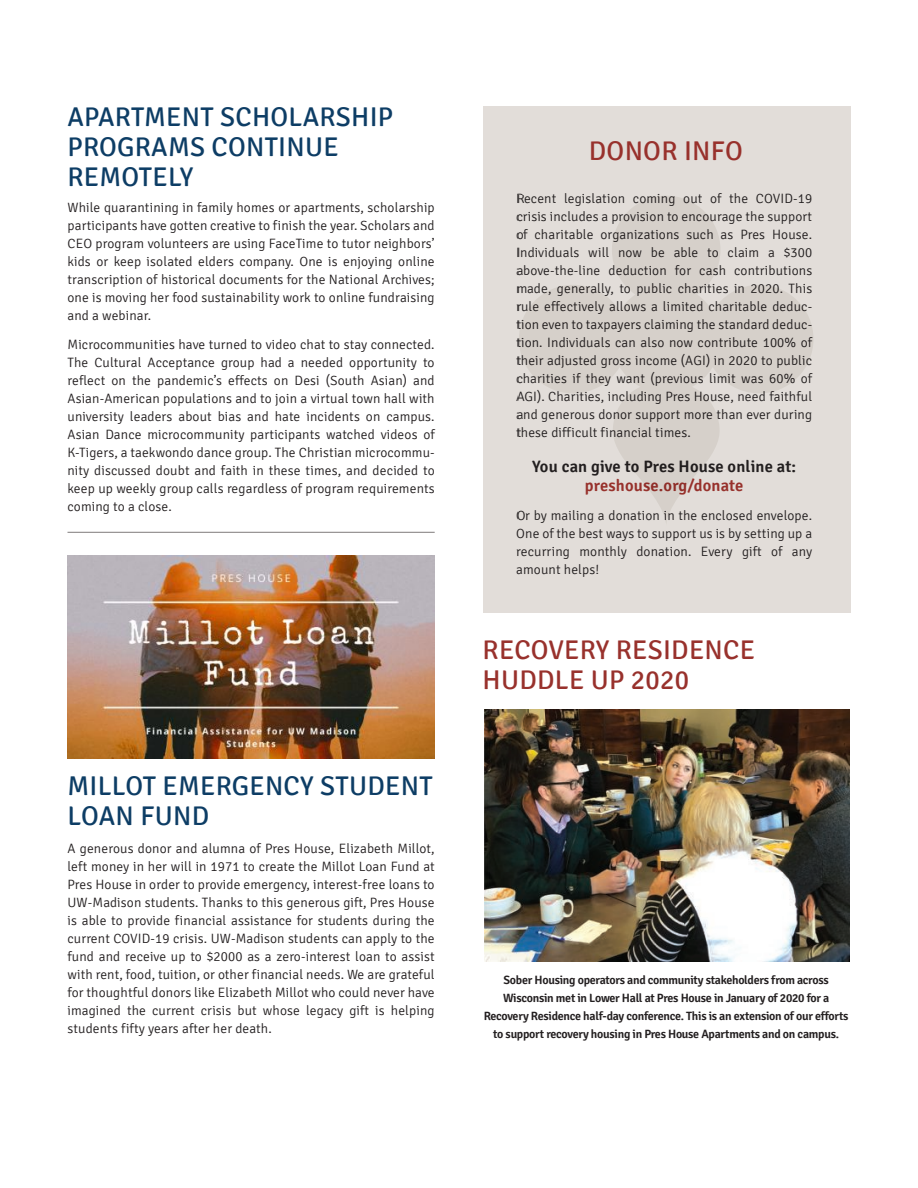
<style>
.page{position:relative;width:918px;height:1188px;background:#fff}
.page>*{position:absolute;margin:0;border:0;box-sizing:border-box;transform-origin:0 0}
.t1{font:27px/30px "Signika";letter-spacing:.01em;color:#0d3d65}
.t2{font:27px/30px "Signika";letter-spacing:.01em;color:#98312c}
.t3{font:600 16.5px "Signika";letter-spacing:.01em;color:#231f20}
.t4{font:600 16.5px "Signika";letter-spacing:.01em;color:#98312c}
.t5{font:300 13.5px/18px "Signika";letter-spacing:.01em;color:#231f20;text-align:justify}
.t6{font:600 12px/18px "Signika";letter-spacing:-.02em;color:#231f20;text-align:center}
</style>
<div class="page">
<div style="left:483px;top:106px;width:367px;height:507px;background:#e2ddd9"></div>
<hr style="left:68px;top:532px;width:367px;height:1px;background:#7e7b7b">
<img style="left:68px;top:555px;width:367px;height:203px">
<svg style="left:519px;top:196px;width:294px;height:326px"></svg>
<img style="left:485px;top:710px;width:364px;height:251px">
<h1 class="t1" style="left:68px;top:103px;width:327px">APARTMENT SCHOLARSHIP<br>PROGRAMS CONTINUE<br>REMOTELY</h1>
<p class="t5" style="left:68px;top:199px;width:369px">While quarantining in family homes or apartments, scholarship participants have gotten creative to finish the year. Scholars and CEO program volunteers are using FaceTime to tutor neighbors’ kids or keep isolated elders company. One is enjoying online transcription of historical documents for the National Archives; one is moving her food sustainability work to online fundraising and a webinar.</p>
<p class="t5" style="left:68px;top:335px;width:369px">Microcommunities have turned to video chat to stay connected.<br>The Cultural Acceptance group had a needed opportunity to reflect on the pandemic’s effects on Desi (South Asian) and Asian-American populations and to join a virtual town hall with university leaders about bias and hate incidents on campus.<br>Asian Dance microcommunity participants watched videos of K-Tigers, a taekwondo dance group. The Christian microcommu&shy;nity discussed doubt and faith in these times, and decided to keep up weekly group calls regardless of program requirements coming to a close.</p>
<h1 class="t1" style="left:68px;top:772px;width:367px">MILLOT EMERGENCY STUDENT<br>LOAN FUND</h1>
<p class="t5" style="left:67px;top:840px;width:369px">A generous donor and alumna of Pres House, Elizabeth Millot, left money in her will in 1971 to create the Millot Loan Fund at Pres House in order to provide emergency, interest-free loans to UW-Madison students. Thanks to this generous gift, Pres House is able to provide financial assistance for students during the current COVID-19 crisis. UW-Madison students can apply to the fund and receive up to $2000 as a zero-interest loan to assist with rent, food, tuition, or other financial needs. We are grateful for thoughtful donors like Elizabeth Millot who could never have imagined the current crisis but whose legacy gift is helping students fifty years after her death.</p>
<h1 class="t2" style="left:589px;top:136px;width:156px">DONOR INFO</h1>
<p class="t5" style="left:516px;top:190px;width:297px">Recent legislation coming out of the COVID-19 crisis includes a provision to encourage the support of charitable organizations such as Pres House.<br>Individuals will now be able to claim a $300 above-the-line deduction for cash contributions made, generally, to public charities in 2020. This rule effectively allows a limited charitable deduc&shy;tion even to taxpayers claiming the standard deduc&shy;tion. Individuals can also now contribute 100% of their adjusted gross income (AGI) in 2020 to public charities if they want (previous limit was 60% of AGI). Charities, including Pres House, need faithful and generous donor support more than ever during these difficult financial times.</p>
<p class="t3" style="left:532px;top:456px;width:265px">You can give to Pres House online at:</p>
<p class="t4" style="left:585px;top:476px;width:160px">preshouse.org/donate</p>
<p class="t5" style="left:516px;top:506px;width:297px">Or by mailing a donation in the enclosed envelope.<br>One of the best ways to support us is by setting up a recurring monthly donation. Every gift of any amount helps!</p>
<h1 class="t2" style="left:483px;top:636px;width:274px">RECOVERY RESIDENCE<br>HUDDLE UP 2020</h1>
<p class="t6" style="left:484px;top:971px;width:366px">Sober Housing operators and community stakeholders from across Wisconsin met in Lower Hall at Pres House in January of 2020 for a Recovery Residence half-day conference. This is an extension of our efforts to support recovery housing in Pres House Apartments and on campus.</p>
</div>
